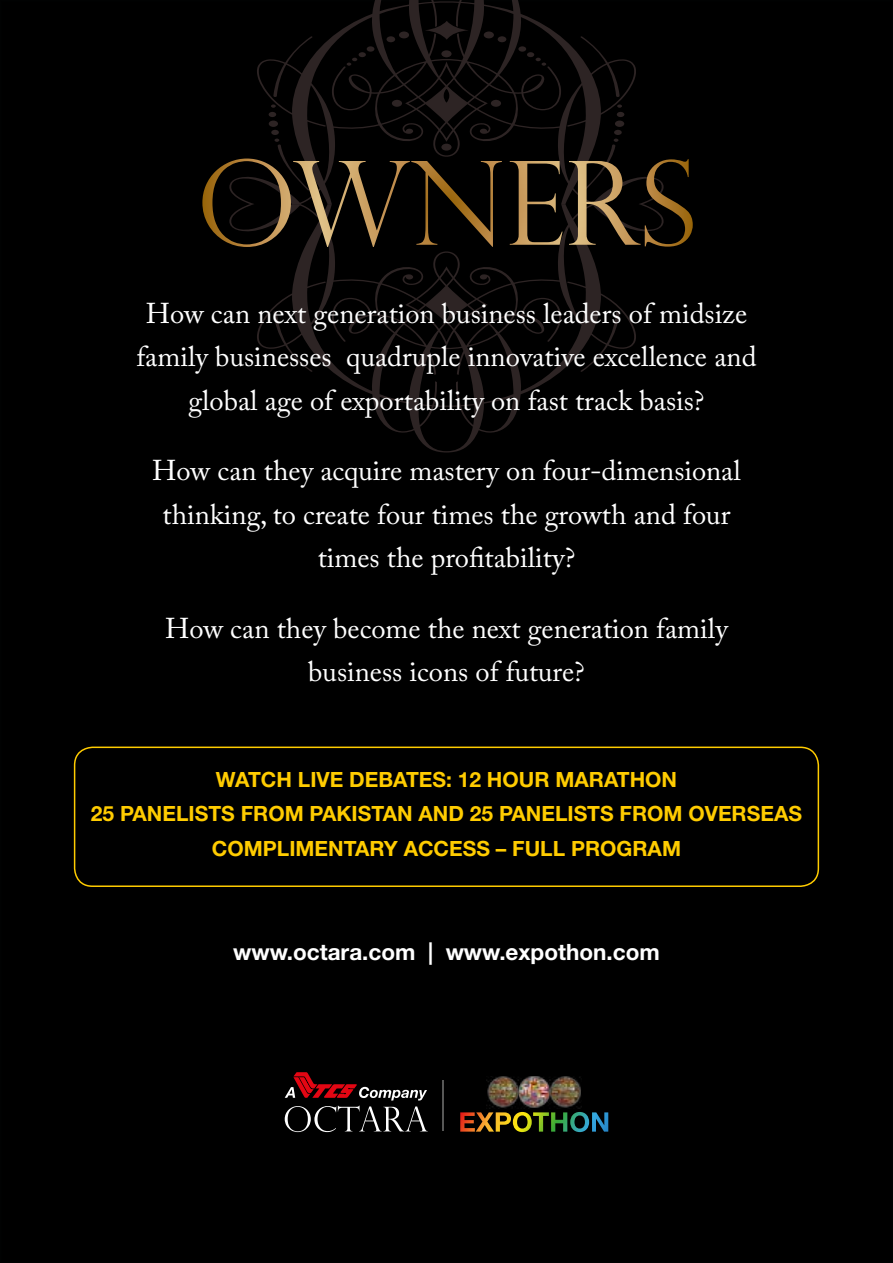
<style>
.page{position:relative;width:893px;height:1263px;background:#fff}
.page>*{position:absolute;margin:0;border:0;box-sizing:border-box;transform-origin:0 0}
.t1{font:28.5px/43.2px "Adobe Caslon Pro";color:#fff;text-align:center}
.t2{font:700 22.5px "Helvetica Neue LT Std";color:#fff}
.t3{font:700 21px/34.2px "Helvetica Neue LT Std";color:#fc0;text-align:center}
</style>
<div class="page">
<div style="left:1px;top:1px;width:891px;height:1261px;background:#000"></div>
<img style="left:487px;top:1077px;width:95px;height:32px">
<svg style="left:460px;top:1112px;width:148px;height:20px"></svg>
<svg style="left:285px;top:1072px;width:143px;height:60px"></svg>
<hr style="left:442px;top:1080px;width:1px;height:50px;background:#575756">
<svg style="left:229px;top:0;width:435px;height:204px"></svg>
<svg style="left:257px;top:204px;width:407px;height:248px"></svg>
<div style="left:399px;top:31px;width:10px;height:7px;background:#2d2424;border-radius:50%"></div>
<div style="left:386px;top:36px;width:9px;height:6px;background:#2d2424;border-radius:50%"></div>
<div style="left:367px;top:46px;width:7px;height:6px;background:#2d2424;border-radius:50%"></div>
<svg style="left:347px;top:52px;width:19px;height:14px"></svg>
<svg style="left:425px;top:21px;width:44px;height:19px"></svg>
<div style="left:484px;top:31px;width:10px;height:7px;background:#2d2424;border-radius:50%"></div>
<div style="left:498px;top:36px;width:8px;height:6px;background:#2d2424;border-radius:50%"></div>
<div style="left:518px;top:46px;width:8px;height:6px;background:#2d2424;border-radius:50%"></div>
<svg style="left:527px;top:52px;width:19px;height:14px"></svg>
<svg style="left:617px;top:104px;width:7px;height:13px"></svg>
<div style="left:615px;top:121px;width:9px;height:6px;background:#2d2424;border-radius:50%"></div>
<div style="left:614px;top:130px;width:8px;height:5px;background:#2d2424;border-radius:50%"></div>
<svg style="left:269px;top:104px;width:7px;height:13px"></svg>
<div style="left:269px;top:121px;width:9px;height:6px;background:#2d2424;border-radius:50%"></div>
<div style="left:271px;top:130px;width:8px;height:5px;background:#2d2424;border-radius:50%"></div>
<div style="left:392px;top:100px;width:10px;height:7px;background:#2d2424;border-radius:50%"></div>
<div style="left:491px;top:100px;width:10px;height:7px;background:#2d2424;border-radius:50%"></div>
<div style="left:441px;top:50px;width:11px;height:7px;background:#2d2424;border-radius:50%"></div>
<svg style="left:202px;top:139px;width:439px;height:108px"></svg>
<div style="left:74px;top:746px;width:745px;height:141px;border:2px solid #fc0;border-radius:18px"></div>
<p class="t1" style="left:136px;top:292px;width:622px">How can next generation business leaders of midsize family businesses quadruple innovative excellence and global age of exportability on fast track basis?</p>
<p class="t1" style="left:152px;top:449px;width:590px">How can they acquire mastery on four-dimensional thinking, to create four times the growth and four times the profitability?</p>
<p class="t1" style="left:165px;top:606px;width:564px">How can they become the next generation family business icons of future?</p>
<p class="t3" style="left:91px;top:762px;width:713px">WATCH LIVE DEBATES: 12 HOUR MARATHON<br>25 PANELISTS FROM PAKISTAN AND 25 PANELISTS FROM OVERSEAS<br>COMPLIMENTARY ACCESS – FULL PROGRAM</p>
<p class="t2" style="left:233px;top:938px;width:428px">www.octara.com | www.expothon.com</p>
</div>
